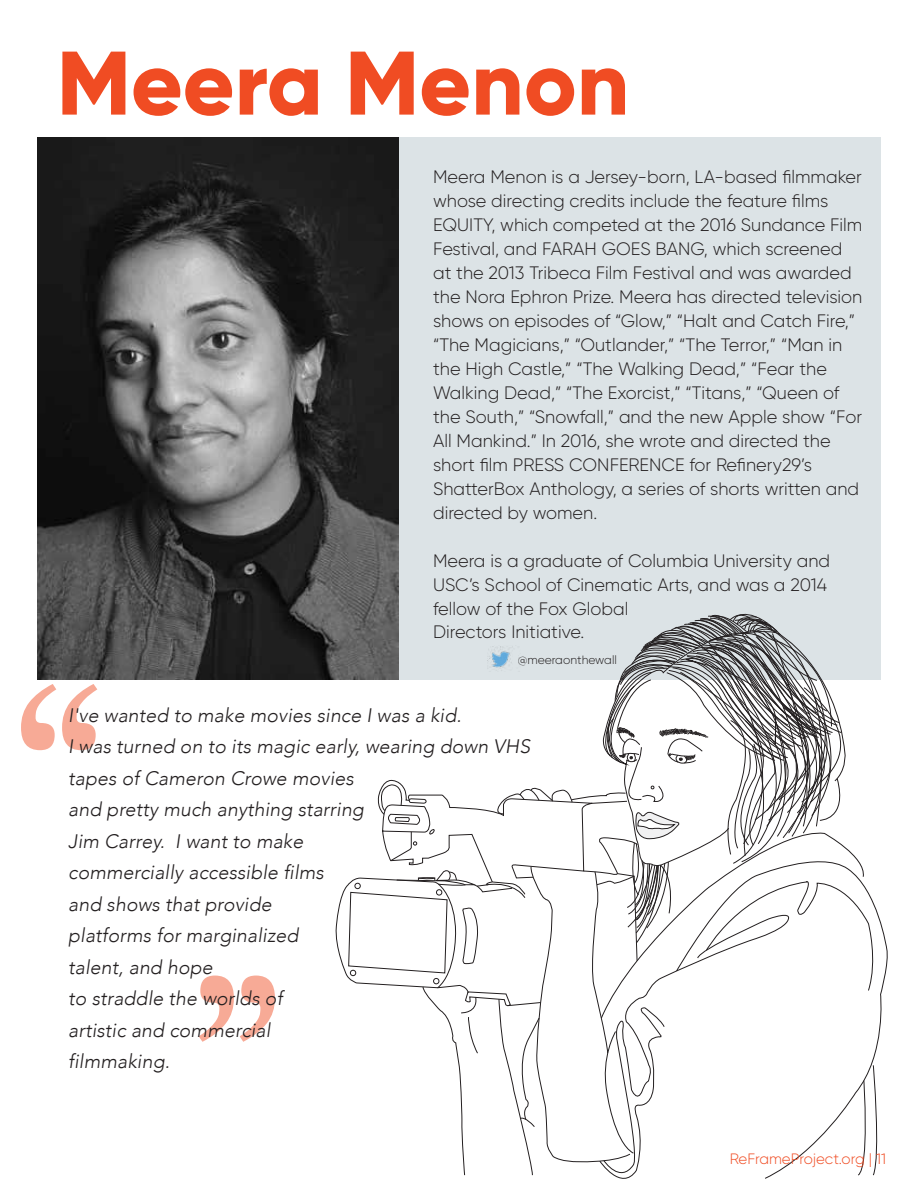
<style>
.page{position:relative;width:918px;height:1188px;background:#fff}
.page>*{position:absolute;margin:0;border:0;box-sizing:border-box;transform-origin:0 0}
.t1{font:238.5px "Marion";color:rgb(240 78 37/.8)}
.t2{font:800 90px "Gilroy";color:#f04c23}
.t3{font:italic 300 19.5px/31.5px "Avenir";letter-spacing:.005em;color:#231f20}
.t4{font:300 18px/24px "Gilroy";color:#231f20}
.t5{font:300 15px "Gilroy";color:#f04d24}
.t6{font:300 12px "Gilroy";color:#231f20}
</style>
<div class="page">
<div style="left:359px;top:138px;width:521px;height:542px;background:#dce3e6"></div>
<svg style="left:335px;top:607px;width:553px;height:572px"></svg>
<img style="left:38px;top:138px;width:361px;height:542px">
<img style="left:514px;top:646px;width:7px;height:27px">
<div style="left:494px;top:650px;width:24px;height:16px;background:#dce3e6"></div>
<img style="left:487px;top:646px;width:27px;height:27px">
<h2 class="t2" style="left:57px;top:26px;width:574px">Meera Menon</h2>
<p class="t4" style="left:433px;top:164px;width:431px">Meera Menon is a Jersey-born, LA-based filmmaker whose directing credits include the feature films EQUITY, which competed at the 2016 Sundance Film Festival, and FARAH GOES BANG, which screened at the 2013 Tribeca Film Festival and was awarded the Nora Ephron Prize. Meera has directed television shows on episodes of “Glow,” “Halt and Catch Fire,” “The Magicians,” “Outlander,” “The Terror,” “Man in the High Castle,” “The Walking Dead,” “Fear the Walking Dead,” “The Exorcist,” “Titans,” “Queen of the South,” “Snowfall,” and the new Apple show “For All Mankind.” In 2016, she wrote and directed the short film PRESS CONFERENCE for Refinery29’s ShatterBox Anthology, a series of shorts written and directed by women.</p>
<p class="t4" style="left:433px;top:548px;width:399px">Meera is a graduate of Columbia University and USC’s School of Cinematic Arts, and was a 2014 fellow of the Fox Global<br>Directors Initiative.</p>
<p class="t6" style="left:518px;top:652px;width:101px">@meeraonthewall</p>
<h1 class="t1" style="left:13px;top:630px;width:94px">“</h1>
<p class="t3" style="left:68px;top:700px;width:463px">I've wanted to make movies since I was a kid.<br>I was turned on to its magic early, wearing down VHS tapes of Cameron Crowe movies<br>and pretty much anything starring<br>Jim Carrey. I want to make<br>commercially accessible films<br>and shows that provide<br>platforms for marginalized<br>talent, and hope<br>to straddle the worlds of<br>artistic and commercial<br>filmmaking.</p>
<h1 class="t1" style="left:283px;top:1096px;width:94px;rotate:-180deg">“</h1>
<p class="t5" style="left:730px;top:1149px;width:158px">ReFrameProject.org | 11</p>
</div>
